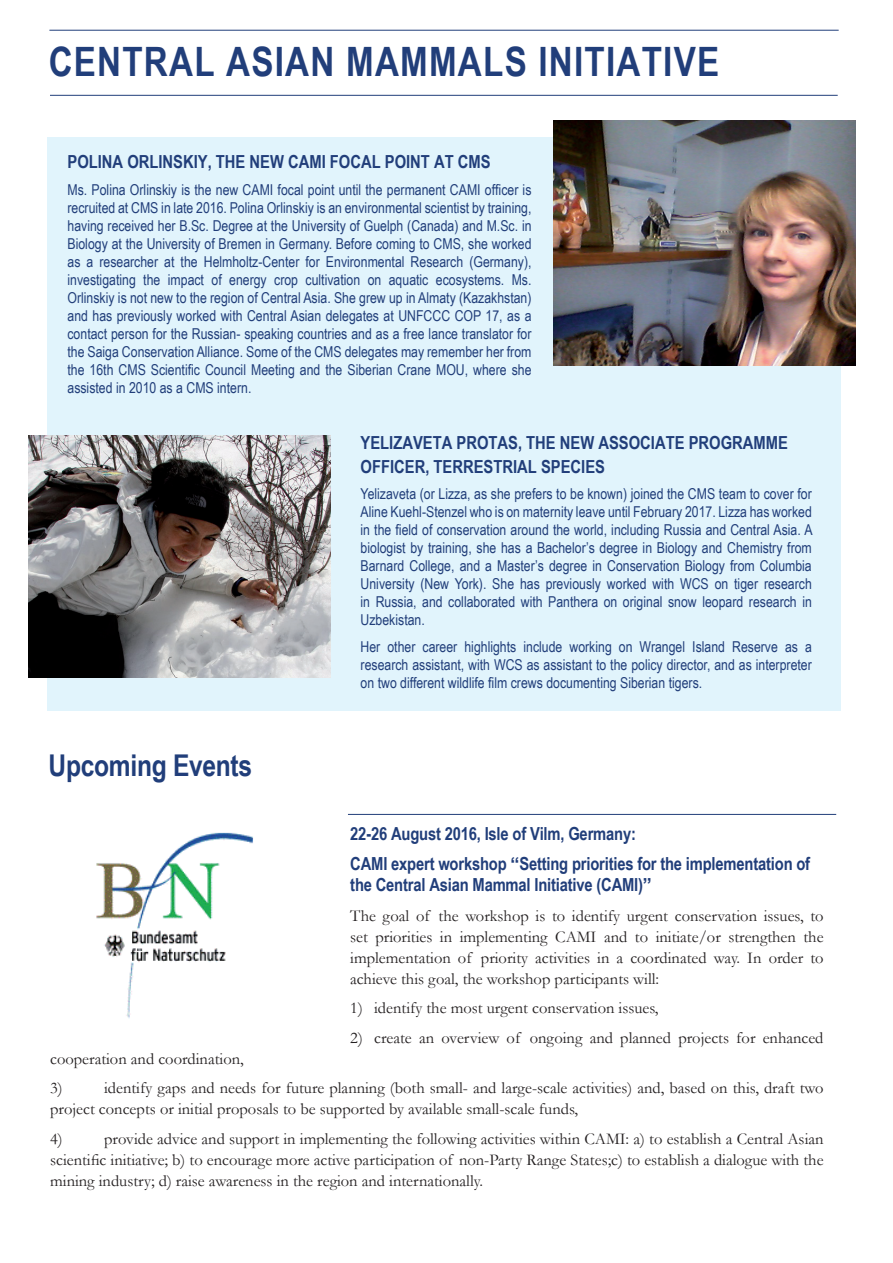
<style>
.page{position:relative;width:893px;height:1263px;background:#fff}
.page>*{position:absolute;margin:0;border:0;box-sizing:border-box;transform-origin:0 0}
.t1{font:700 40.5px "Arial Narrow";letter-spacing:.03em;color:#213e7a}
.t2{font:700 30px "Arial Narrow";letter-spacing:-.01em;color:#213e7a}
.t3{font:700 18px/24px "Arial Narrow";letter-spacing:-.01em;color:#213e7a}
.t4{font:16.5px/21px "Garamond";color:#231f20;text-align:justify}
.t5{font:15px/18px "Arial Narrow";color:#213e7a;text-align:justify}
.s1{font-family:"Arial"}
</style>
<div class="page">
<div style="left:48px;top:137px;width:793px;height:574px;background:#e1f4fc"></div>
<img style="left:554px;top:120px;width:302px;height:246px">
<img style="left:28px;top:436px;width:302px;height:242px">
<hr style="left:50px;top:95px;width:788px;height:1px;background:#213e7a">
<hr style="left:49px;top:30px;width:790px;height:1px;background:#213e7a">
<img style="left:96px;top:832px;width:157px;height:187px">
<hr style="left:348px;top:814px;width:488px;height:1px;background:#213e7a">
<h1 class="t1" style="left:49px;top:31px;width:672px">CENTRAL ASIAN MAMMALS INITIATIVE</h1>
<p class="t3" style="left:68px;top:149px;width:425px">POLINA ORLINSKIY, THE NEW CAMI FOCAL POINT AT CMS</p>
<p class="t5" style="left:68px;top:180px;width:466px">Ms. Polina Orlinskiy is the new CAMI focal point until the permanent CAMI officer is recruited at CMS in late 2016. Polina Orlinskiy is an environmental scientist by training, having received her B.Sc. Degree at the University of Guelph (Canada) and M.Sc. in Biology at the University of Bremen in Germany. Before coming to CMS, she worked as a researcher at the Helmholtz-Center for Environmental Research (Germany), investigating the impact of energy crop cultivation on aquatic ecosystems. Ms.<br>Orlinskiy is not new to the region of Central Asia. She grew up in Almaty (Kazakhstan) and has previously worked with Central Asian delegates at UNFCCC COP 17, as a contact person for the Russian- speaking countries and as a free lance translator for the Saiga Conservation Alliance. Some of the CMS delegates may remember her from the 16th CMS Scientific Council Meeting and the Siberian Crane MOU, where she assisted in 2010 as a CMS intern.</p>
<h2 class="t2" style="left:49px;top:742px;width:205px">Upcoming Events</h2>
<p class="t3" style="left:361px;top:430px;width:429px">YELIZAVETA PROTAS, THE NEW ASSOCIATE PROGRAMME<br>OFFICER, TERRESTRIAL SPECIES</p>
<p class="t5" style="left:361px;top:485px;width:453px">Yelizaveta (or Lizza, as she prefers to be known) joined the CMS team to cover for Aline Kuehl-Stenzel who is on maternity leave until February 2017. Lizza has worked in the field of conservation around the world, including Russia and Central Asia. A biologist by training, she has a Bachelor’s degree in Biology and Chemistry from Barnard College, and a Master’s degree in Conservation Biology from Columbia University (New York). She has previously worked with WCS on tiger research in Russia, and collaborated with Panthera on original snow leopard research in Uzbekistan.</p>
<p class="t5" style="left:361px;top:637px;width:453px">Her other career highlights include working on Wrangel Island Reserve as a research assistant, with WCS as assistant to the policy director, and as interpreter on two different wildlife film crews documenting Siberian tigers.</p>
<p class="t3" style="left:350px;top:817px;width:461px;line-height:30.2px">22-26 August 2016, Isle of Vilm, Germany:<br>CAMI expert workshop <span class="s1">“</span>Setting priorities for the implementation of</p>
<p class="t3" style="left:350px;top:872px;width:303px">the Central Asian Mammal Initiative (CAMI)<span class="s1">”</span></p>
<p class="t4" style="left:350px;top:905px;width:475px">The goal of the workshop is to identify urgent conservation issues, to set priorities in implementing CAMI and to initiate/or strengthen the implementation of priority activities in a coordinated way. In order to achieve this goal, the workshop participants will:</p>
<p class="t4" style="left:350px;top:997px;width:310px">1) identify the most urgent conservation issues,</p>
<p class="t4" style="left:350px;top:1027px;width:475px">2) create an overview of ongoing and planned projects for enhanced</p>
<p class="t4" style="left:50px;top:1043px;width:195px;line-height:29.5px">cooperation and coordination,<br>3)</p>
<p class="t4" style="left:50px;top:1077px;width:775px;text-indent:54px">identify gaps and needs for future planning (both small- and large-scale activities) and, based on this, draft two project concepts or initial proposals to be supported by available small-scale funds,</p>
<p class="t4" style="left:50px;top:1128px;width:14px">4)</p>
<p class="t4" style="left:50px;top:1128px;width:775px;text-indent:54px">provide advice and support in implementing the following activities within CAMI: a) to establish a Central Asian scientific initiative; b) to encourage more active participation of non-Party Range States;c) to establish a dialogue with the mining industry; d) raise awareness in the region and internationally.</p>
</div>
